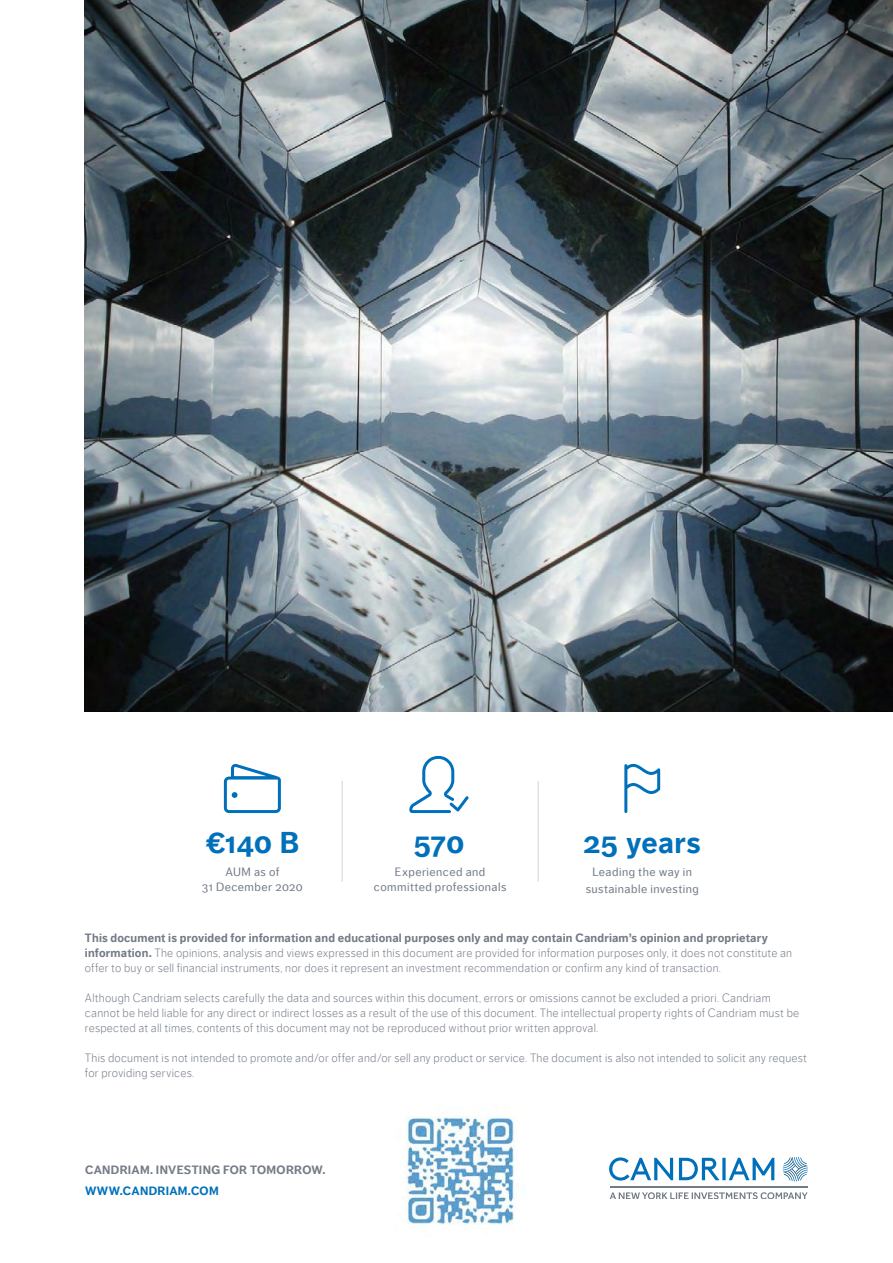
<style>
.page{position:relative;width:893px;height:1263px;background:#fff}
.page>*{position:absolute;margin:0;border:0;box-sizing:border-box;transform-origin:0 0}
.t1{font:700 30px "Dagny Web W03";letter-spacing:.01em;color:#0070ba}
.t2{font:300 12px/15px "Dagny Web W03";letter-spacing:.02em;color:#737b86}
.t3{font:12px/15px "Dagny Web W03";letter-spacing:.035em;color:#737b86;text-align:center}
.t4{font:700 12px "Dagny Web W03";letter-spacing:.02em;color:#737b86}
.t5{font:700 12px "Dagny Web W03";letter-spacing:.02em;color:#0070ba}
.s1{font-weight:700}
</style>
<div class="page">
<img style="left:85px;top:0;width:808px;height:711px">
<hr style="left:342px;top:781px;width:1px;height:101px;background:#d1d4da">
<hr style="left:538px;top:781px;width:1px;height:101px;background:#d1d4da">
<svg style="left:409px;top:755px;width:60px;height:58px"></svg>
<svg style="left:224px;top:764px;width:57px;height:49px"></svg>
<svg style="left:624px;top:763px;width:36px;height:50px"></svg>
<svg style="left:783px;top:1157px;width:25px;height:24px"></svg>
<svg style="left:610px;top:1192px;width:198px;height:7px"></svg>
<hr style="left:610px;top:1187px;width:198px;height:1px;background:#737b86">
<svg style="left:609px;top:1157px;width:165px;height:23px"></svg>
<img style="left:406px;top:1116px;width:109px;height:109px">
<h1 class="t1" style="left:206px;top:824px;width:95px">€140 B</h1>
<p class="t3" style="left:202px;top:864px;width:102px">AUM as of<br>31 December 2020</p>
<h1 class="t1" style="left:414px;top:824px;width:52px">570</h1>
<p class="t3" style="left:374px;top:864px;width:134px">Experienced and committed professionals</p>
<h1 class="t1" style="left:583px;top:824px;width:119px">25 years</h1>
<p class="t3" style="left:586px;top:864px;width:115px;line-height:16.5px">Leading the way in sustainable investing</p>
<p class="t2" style="left:85px;top:930px;width:709px"><span class="s1">This document is provided for information and educational purposes only and may contain Candriam’s opinion and proprietary information.</span> The opinions, analysis and views expressed in this document are provided for information purposes only, it does not constitute an offer to buy or sell financial instruments, nor does it represent an investment recommendation or confirm any kind of transaction.</p>
<p class="t2" style="left:85px;top:990px;width:716px">Although Candriam selects carefully the data and sources within this document, errors or omissions cannot be excluded a priori. Candriam cannot be held liable for any direct or indirect losses as a result of the use of this document. The intellectual property rights of Candriam must be respected at all times, contents of this document may not be reproduced without prior written approval.</p>
<p class="t2" style="left:85px;top:1050px;width:724px">This document is not intended to promote and/or offer and/or sell any product or service. The document is also not intended to solicit any request for providing services.</p>
<p class="t4" style="left:85px;top:1162px;width:242px">CANDRIAM. INVESTING FOR TOMORROW.</p>
<p class="t5" style="left:85px;top:1183px;width:135px">WWW.CANDRIAM.COM</p>
</div>
